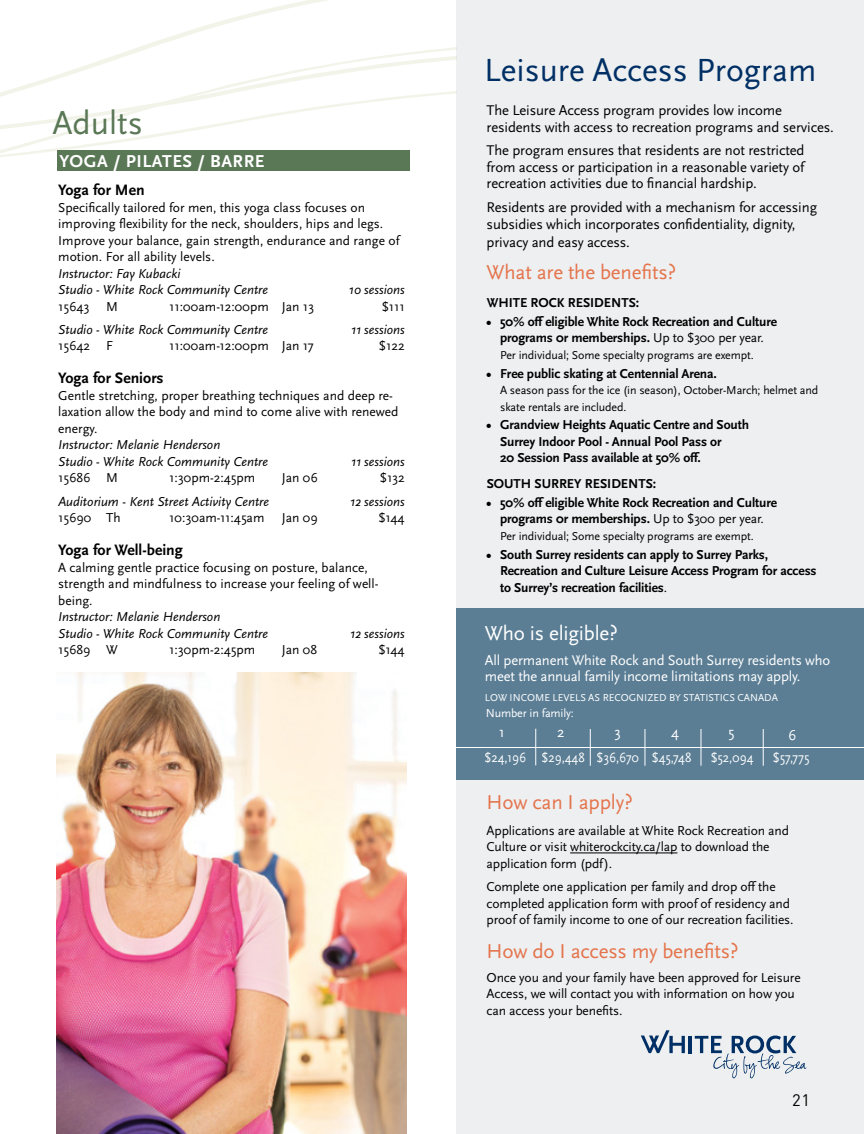
<style>
.page{position:relative;width:864px;height:1134px;background:#fff}
.page>*{position:absolute;margin:0;border:0;box-sizing:border-box;transform-origin:0 0}
.t1{font:33.75px "Scala Sans Pro";color:#5a7756}
.t2{font:33.45px "Scala Sans Pro";color:#002f65}
.t3{font:21px "Scala Sans Pro";letter-spacing:-.01em;color:#e4744c}
.t4{font:21px "Scala Sans Pro";letter-spacing:-.01em;color:#fff}
.t5{font:700 18px "Scala Sans Pro";letter-spacing:.03em;color:#fff}
.t6{font:16.5px "DIN Pro";color:#000}
.t7{font:700 15.75px "Scala Sans Pro";color:#000}
.t8{font:15px "Scala Sans Pro";color:#fff}
.t9{font:14.7px/16.5px "Scala Sans Pro";letter-spacing:-.01em;color:#000}
.t10{font:14.55px/15.9px "Scala Sans Pro";letter-spacing:-.01em;color:#fff}
.t11{font:13.95px "Scala Sans Pro";letter-spacing:.08em;color:#fff;scale:.92 1}
.t12{font:13.5px/16.5px "Scala Sans Pro";color:#000}
.t13{font:700 13.5px/16.5px "Scala Sans Pro";letter-spacing:-.01em;color:#000;text-align:center}
.t14{font:italic 13.5px/16.5px "Scala Sans Pro";color:#000}
.t15{font:12px/16.5px "Scala Sans Pro";letter-spacing:-.01em;color:#000}
.t16{font:12px "Scala Sans Pro";letter-spacing:-.01em;color:#fff}
.t17{font:10.5px "Scala Sans Pro";color:#fff}
.s1{font-weight:400}
</style>
<div class="page">
<div style="left:457px;top:0;width:407px;height:1134px;background:#eeeff0"></div>
<svg style="left:0;top:0;width:457px;height:258px"></svg>
<svg style="left:270px;top:111px;width:24px;height:4px"></svg>
<div style="left:57px;top:151px;width:352px;height:20px;background:#5a7756"></div>
<div style="left:457px;top:608px;width:407px;height:172px;background:#5b7e95"></div>
<hr style="left:570px;top:852px;width:107px;height:1px;background:#000">
<hr style="left:452px;top:747px;width:412px;height:1px;background:#fff">
<hr style="left:535px;top:729px;width:1px;height:36px;background:#fff">
<hr style="left:590px;top:729px;width:1px;height:37px;background:#fff">
<hr style="left:645px;top:729px;width:1px;height:37px;background:#fff">
<hr style="left:701px;top:729px;width:1px;height:37px;background:#fff">
<hr style="left:763px;top:729px;width:1px;height:37px;background:#fff">
<hr style="left:689px;top:1036px;width:3px;height:17px;background:#002f65">
<svg style="left:695px;top:1036px;width:111px;height:42px"></svg>
<svg style="left:641px;top:1030px;width:44px;height:23px"></svg>
<img style="left:56px;top:673px;width:350px;height:461px">
<h2 class="t2" style="left:484px;top:51px;width:334px">Leisure Access Program</h2>
<h1 class="t1" style="left:53px;top:104px;width:92px">Adults</h1>
<p class="t9" style="left:487px;top:102px;width:349px">The Leisure Access program provides low income residents with access to recreation programs and services.</p>
<p class="t9" style="left:487px;top:142px;width:319px;text-align:justify">The program ensures that residents are not restricted from access or participation in a reasonable variety of recreation activities due to financial hardship.</p>
<p class="t9" style="left:487px;top:199px;width:332px">Residents are provided with a mechanism for accessing subsidies which incorporates confidentiality, dignity,</p>
<p class="t9" style="left:487px;top:234px;width:145px">privacy and easy access.</p>
<h3 class="t5" style="left:60px;top:151px;width:206px">YOGA / PILATES / BARRE</h3>
<p class="t7" style="left:58px;top:181px;width:88px">Yoga for Men</p>
<p class="t12" style="left:58px;top:199px;width:343px">Specifically tailored for men, this yoga class focuses on improving flexibility for the neck, shoulders, hips and legs.<br>Improve your balance, gain strength, endurance and range of motion. For all ability levels.</p>
<p class="t14" style="left:58px;top:265px;width:211px">Instructor: Fay Kubacki<br>Studio - White Rock Community Centre</p>
<h3 class="t3" style="left:487px;top:261px;width:191px">What are the benefits?</h3>
<p class="t14" style="left:349px;top:281px;width:57px">10 sessions</p>
<p class="t13" style="left:487px;top:294px;width:154px">WHITE ROCK RESIDENTS:</p>
<p class="t13" style="left:487px;top:313px;width:292px">• 50% off eligible White Rock Recreation and Culture programs 0r memberships. <span class="s1">Up to $300 per year.</span></p>
<p class="t15" style="left:500px;top:347px;width:255px">Per individual; Some specialty programs are exempt.</p>
<p class="t13" style="left:487px;top:365px;width:232px">• Free public skating at Centennial Arena.</p>
<p class="t15" style="left:500px;top:382px;width:320px">A season pass for the ice (in season), October-March; helmet and skate rentals are included.</p>
<p class="t13" style="left:500px;top:417px;width:251px;text-align:left;text-indent:-14px">• Grandview Heights Aquatic Centre and South<br>Surrey Indoor Pool - Annual Pool Pass or<br>20 Session Pass available at 50% off.</p>
<p class="t13" style="left:487px;top:475px;width:171px">SOUTH SURREY RESIDENTS:</p>
<p class="t13" style="left:487px;top:494px;width:292px">• 50% off eligible White Rock Recreation and Culture programs 0r memberships. <span class="s1">Up to $300 per year.</span></p>
<p class="t15" style="left:500px;top:528px;width:255px">Per individual; Some specialty programs are exempt.</p>
<p class="t13" style="left:500px;top:546px;width:318px;text-align:left;text-indent:-14px">• South Surrey residents can apply to Surrey Parks,<br>Recreation and Culture Leisure Access Program for access to Surrey’s recreation facilities<span class="s1">.</span></p>
<p class="t12" style="left:58px;top:298px;width:33px">15643</p>
<p class="t12" style="left:106px;top:298px;width:13px">M</p>
<p class="t12" style="left:169px;top:298px;width:146px">11:00am-12:00pm Jan 13</p>
<p class="t12" style="left:382px;top:298px;width:25px">$111</p>
<p class="t14" style="left:58px;top:321px;width:211px">Studio - White Rock Community Centre</p>
<p class="t14" style="left:351px;top:321px;width:55px">11 sessions</p>
<p class="t12" style="left:58px;top:338px;width:57px">15642 F</p>
<p class="t12" style="left:169px;top:338px;width:146px">11:00am-12:00pm Jan 17</p>
<p class="t12" style="left:379px;top:338px;width:27px">$122</p>
<p class="t7" style="left:58px;top:369px;width:107px">Yoga for Seniors</p>
<p class="t12" style="left:58px;top:387px;width:342px">Gentle stretching, proper breathing techniques and deep re&shy;laxation allow the body and mind to come alive with renewed energy.</p>
<p class="t14" style="left:58px;top:437px;width:211px">Instructor: Melanie Henderson<br>Studio - White Rock Community Centre</p>
<p class="t14" style="left:351px;top:453px;width:55px">11 sessions</p>
<p class="t12" style="left:58px;top:470px;width:61px">15686 M</p>
<p class="t12" style="left:169px;top:470px;width:88px">1:30pm-2:45pm</p>
<p class="t12" style="left:282px;top:470px;width:38px">Jan 06</p>
<p class="t12" style="left:380px;top:470px;width:26px">$132</p>
<p class="t14" style="left:58px;top:493px;width:213px">Auditorium - Kent Street Activity Centre</p>
<p class="t14" style="left:350px;top:493px;width:56px">12 sessions</p>
<p class="t12" style="left:58px;top:509px;width:64px">15690 Th</p>
<p class="t12" style="left:169px;top:509px;width:97px">10:30am-11:45am</p>
<p class="t12" style="left:282px;top:509px;width:38px">Jan 09</p>
<p class="t12" style="left:378px;top:509px;width:27px">$144</p>
<p class="t7" style="left:58px;top:541px;width:126px">Yoga for Well-being</p>
<p class="t12" style="left:58px;top:559px;width:322px">A calming gentle practice focusing on posture, balance, strength and mindfulness to increase your feeling of well&shy;being.</p>
<p class="t14" style="left:58px;top:608px;width:211px">Instructor: Melanie Henderson<br>Studio - White Rock Community Centre</p>
<h3 class="t4" style="left:485px;top:621px;width:135px">Who is eligible?</h3>
<p class="t10" style="left:485px;top:653px;width:347px">All permanent White Rock and South Surrey residents who meet the annual family income limitations may apply.</p>
<p class="t14" style="left:350px;top:625px;width:56px">12 sessions</p>
<p class="t12" style="left:58px;top:641px;width:61px">15689 W</p>
<p class="t12" style="left:169px;top:641px;width:88px">1:30pm-2:45pm</p>
<p class="t12" style="left:282px;top:641px;width:37px">Jan 08</p>
<p class="t12" style="left:378px;top:641px;width:27px">$144</p>
<p class="t17" style="left:485px;top:692px;width:295px">LOW INCOME LEVELS AS RECOGNIZED BY STATISTICS CANADA</p>
<p class="t16" style="left:486px;top:707px;width:90px">Number in family:</p>
<p class="t8" style="left:499px;top:724px;width:7px">1</p>
<p class="t8" style="left:557px;top:724px;width:9px">2</p>
<p class="t8" style="left:614px;top:724px;width:8px">3</p>
<p class="t8" style="left:671px;top:724px;width:8px">4</p>
<p class="t8" style="left:728px;top:724px;width:8px">5</p>
<p class="t8" style="left:788px;top:727px;width:10px">6</p>
<p class="t11" style="left:485px;top:750px;width:226px">$24,196 $29,448 $36,670 $45,748</p>
<p class="t11" style="left:711px;top:750px;width:47px">$52,094</p>
<p class="t11" style="left:773px;top:750px;width:41px">$57,775</p>
<h3 class="t3" style="left:487px;top:791px;width:148px">How can I apply?</h3>
<p class="t12" style="left:487px;top:822px;width:304px">Applications are available at White Rock Recreation and<br>Culture or visit whiterockcity.ca/lap to download the application form (pdf).</p>
<p class="t12" style="left:487px;top:879px;width:308px">Complete one application per family and drop off the completed application form with proof of residency and proof of family income to one of our recreation facilities.</p>
<h3 class="t3" style="left:487px;top:939px;width:254px">How do I access my benefits?</h3>
<p class="t12" style="left:487px;top:969px;width:316px">Once you and your family have been approved for Leisure<br>Access, we will contact you with information on how you can access your benefits.</p>
<p class="t6" style="left:792px;top:1089px;width:19px">21</p>
</div>
